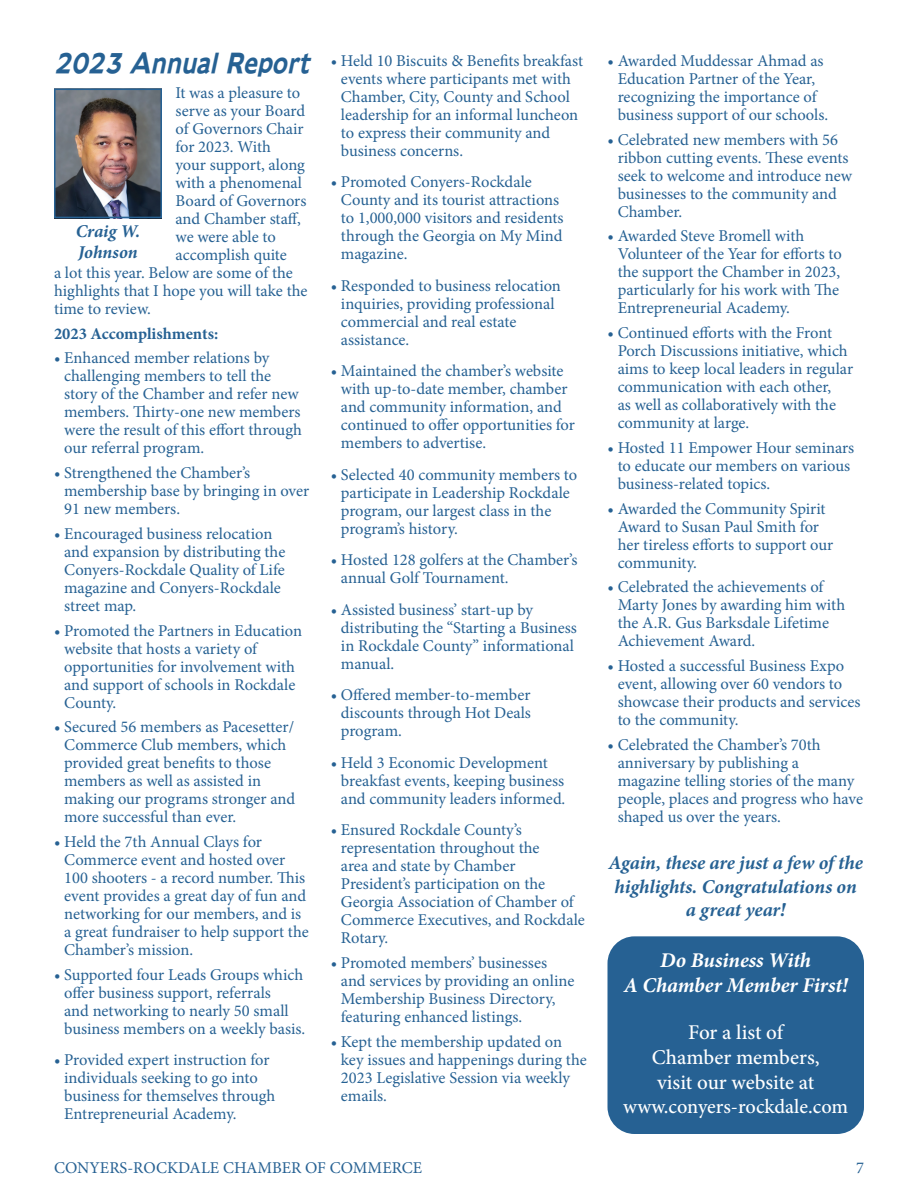
<style>
.page{position:relative;width:918px;height:1188px;background:#fff}
.page>*{position:absolute;margin:0;border:0;box-sizing:border-box;transform-origin:0 0}
.t1{font:italic 700 condensed 25.5px "Adams";letter-spacing:-.01em;color:#266193}
.t2{font:500 21px/25.2px "Minion Pro";letter-spacing:-.005em;color:#fff}
.t3{font:italic 700 21px/25.2px "Minion Pro";letter-spacing:-.005em;color:#fff;text-align:center}
.t4{font:500 20.25px "Minion Pro";color:#fff}
.t5{font:italic 700 19.5px/23.4px "Minion Pro";letter-spacing:-.005em;color:#266193;text-align:center}
.t6{font:italic 700 18px/21.6px "Minion Pro";letter-spacing:-.01em;color:#266193}
.t7{font:16.5px/18px "Minion Pro";color:#266193}
.t8{font:700 16.5px "Minion Pro";color:#266193}
</style>
<div class="page">
<div style="left:608px;top:936px;width:256px;height:198px;background:#266193;border-radius:27px"></div>
<img style="left:57px;top:92px;width:102px;height:123px">
<div style="left:54px;top:89px;width:108px;height:129px;border:2px solid #266193"></div>
<p class="t1" style="left:54px;top:46px;width:257px">2023 Annual Report</p>
<p class="t7" style="left:176px;top:84px;width:126px">It was a pleasure to</p>
<p class="t7" style="left:176px;top:102px;width:131px">serve as your Board</p>
<p class="t7" style="left:176px;top:120px;width:130px">of Governors Chair</p>
<p class="t7" style="left:176px;top:138px;width:97px">for 2023. With</p>
<p class="t7" style="left:176px;top:156px;width:131px">your support, along</p>
<p class="t7" style="left:176px;top:174px;width:128px">with a phenomenal</p>
<p class="t7" style="left:176px;top:192px;width:132px">Board of Governors</p>
<p class="t7" style="left:176px;top:210px;width:127px">and Chamber staff,</p>
<p class="t7" style="left:176px;top:228px;width:102px">we were able to</p>
<p class="t7" style="left:176px;top:246px;width:113px">accomplish quite</p>
<p class="t7" style="left:54px;top:264px;width:240px">a lot this year. Below are some of the</p>
<p class="t7" style="left:54px;top:282px;width:255px">highlights that I hope you will take the</p>
<p class="t7" style="left:54px;top:300px;width:99px">time to review.</p>
<p class="t8" style="left:54px;top:322px;width:166px">2023 Accomplishments:</p>
<p class="t7" style="left:64px;top:349px;width:239px;text-indent:-10px">• Enhanced member relations by challenging members to tell the story of the Chamber and refer new members. Thirty-one new members were the result of this effort through our referral program.</p>
<p class="t7" style="left:64px;top:464px;width:247px;text-indent:-10px">• Strengthened the Chamber’s membership base by bringing in over<br>91 new members.</p>
<p class="t7" style="left:64px;top:525px;width:223px;text-indent:-10px">• Encouraged business relocation and expansion by distributing the<br>Conyers-Rockdale Quality of Life magazine and Conyers-Rockdale street map.</p>
<p class="t7" style="left:64px;top:621px;width:239px;text-indent:-10px">• Promoted the Partners in Education website that hosts a variety of opportunities for involvement with and support of schools in Rockdale<br>County.</p>
<p class="t7" style="left:64px;top:718px;width:232px;text-indent:-10px">• Secured 56 members as Pacesetter/<br>Commerce Club members, which provided great benefits to those members as well as assisted in making our programs stronger and more successful than ever.</p>
<p class="t7" style="left:64px;top:833px;width:246px;text-indent:-10px">• Held the 7th Annual Clays for<br>Commerce event and hosted over<br>100 shooters - a record number. This event provides a great day of fun and networking for our members, and is a great fundraiser to help support the<br>Chamber’s mission.</p>
<p class="t7" style="left:64px;top:966px;width:243px;text-indent:-10px">• Supported four Leads Groups which offer business support, referrals<br>and networking to nearly 50 small business members on a weekly basis.</p>
<p class="t7" style="left:64px;top:1051px;width:213px;text-indent:-10px">• Provided expert instruction for individuals seeking to go into business for themselves through<br>Entrepreneurial Academy.</p>
<p class="t6" style="left:76px;top:220px;width:66px">Craig W.<br>Johnson</p>
<p class="t7" style="left:341px;top:52px;width:244px;text-indent:-10px">• Held 10 Biscuits &amp; Benefits breakfast events where participants met with<br>Chamber, City, County and School leadership for an informal luncheon to express their community and business concerns.</p>
<p class="t7" style="left:341px;top:173px;width:224px;text-indent:-10px">• Promoted Conyers-Rockdale<br>County and its tourist attractions to 1,000,000 visitors and residents through the Georgia on My Mind magazine.</p>
<p class="t7" style="left:341px;top:277px;width:222px;text-indent:-10px">• Responded to business relocation inquiries, providing professional commercial and real estate assistance.</p>
<p class="t7" style="left:341px;top:362px;width:236px;text-indent:-10px">• Maintained the chamber’s website with up-to-date member, chamber and community information, and continued to offer opportunities for members to advertise.</p>
<p class="t7" style="left:341px;top:466px;width:238px;text-indent:-10px">• Selected 40 community members to participate in Leadership Rockdale program, our largest class in the program’s history.</p>
<p class="t7" style="left:341px;top:551px;width:238px;text-indent:-10px">• Hosted 128 golfers at the Chamber’s annual Golf Tournament.</p>
<p class="t7" style="left:341px;top:601px;width:237px;text-indent:-10px">• Assisted business’ start-up by distributing the “Starting a Business in Rockdale County” informational manual.</p>
<p class="t7" style="left:341px;top:686px;width:192px;text-align:justify;text-indent:-10px">• Offered member-to-member discounts through Hot Deals program.</p>
<p class="t7" style="left:341px;top:754px;width:226px;text-indent:-10px">• Held 3 Economic Development breakfast events, keeping business and community leaders informed.</p>
<p class="t7" style="left:341px;top:821px;width:245px;text-indent:-10px">• Ensured Rockdale County’s representation throughout the<br>area and state by Chamber<br>President’s participation on the<br>Georgia Association of Chamber of<br>Commerce Executives, and Rockdale<br>Rotary.</p>
<p class="t7" style="left:341px;top:954px;width:235px;text-indent:-10px">• Promoted members’ businesses and services by providing an online<br>Membership Business Directory, featuring enhanced listings.</p>
<p class="t7" style="left:341px;top:1033px;width:247px;text-indent:-10px">• Kept the membership updated on key issues and happenings during the<br>2023 Legislative Session via weekly emails.</p>
<p class="t7" style="left:618px;top:52px;width:212px;text-indent:-10px">• Awarded Muddessar Ahmad as<br>Education Partner of the Year, recognizing the importance of business support of our schools.</p>
<p class="t7" style="left:618px;top:131px;width:236px;text-indent:-10px">• Celebrated new members with 56 ribbon cutting events. These events seek to welcome and introduce new businesses to the community and<br>Chamber.</p>
<p class="t7" style="left:618px;top:227px;width:226px;text-indent:-10px">• Awarded Steve Bromell with<br>Volunteer of the Year for efforts to the support the Chamber in 2023, particularly for his work with The<br>Entrepreneurial Academy.</p>
<p class="t7" style="left:618px;top:324px;width:237px;text-indent:-10px">• Continued efforts with the Front<br>Porch Discussions initiative, which aims to keep local leaders in regular communication with each other,<br>as well as collaboratively with the community at large.</p>
<p class="t7" style="left:618px;top:439px;width:238px;text-indent:-10px">• Hosted 11 Empower Hour seminars to educate our members on various business-related topics.</p>
<p class="t7" style="left:618px;top:500px;width:217px;text-indent:-10px">• Awarded the Community Spirit<br>Award to Susan Paul Smith for her tireless efforts to support our community.</p>
<p class="t7" style="left:618px;top:578px;width:229px;text-indent:-10px">• Celebrated the achievements of<br>Marty Jones by awarding him with the A.R. Gus Barksdale Lifetime<br>Achievement Award.</p>
<p class="t7" style="left:618px;top:657px;width:244px;text-indent:-10px">• Hosted a successful Business Expo event, allowing over 60 vendors to showcase their products and services to the community.</p>
<p class="t7" style="left:618px;top:736px;width:247px;text-indent:-10px">• Celebrated the Chamber’s 70th anniversary by publishing a magazine telling stories of the many people, places and progress who have shaped us over the years.</p>
<p class="t5" style="left:609px;top:851px;width:256px">Again, these are just a few of the highlights. Congratulations on a great year!</p>
<p class="t3" style="left:624px;top:948px;width:226px">Do Business With<br>A Chamber Member First!</p>
<p class="t2" style="left:688px;top:1019px;width:96px">For a list of</p>
<p class="t2" style="left:652px;top:1045px;width:169px">Chamber members, visit our website at</p>
<p class="t4" style="left:623px;top:1093px;width:226px">www.conyers-rockdale.com</p>
<p class="t7" style="left:54px;top:1159px;width:370px">CONYERS-ROCKDALE CHAMBER OF COMMERCE</p>
<p class="t7" style="left:856px;top:1159px;width:9px">7</p>
</div>
